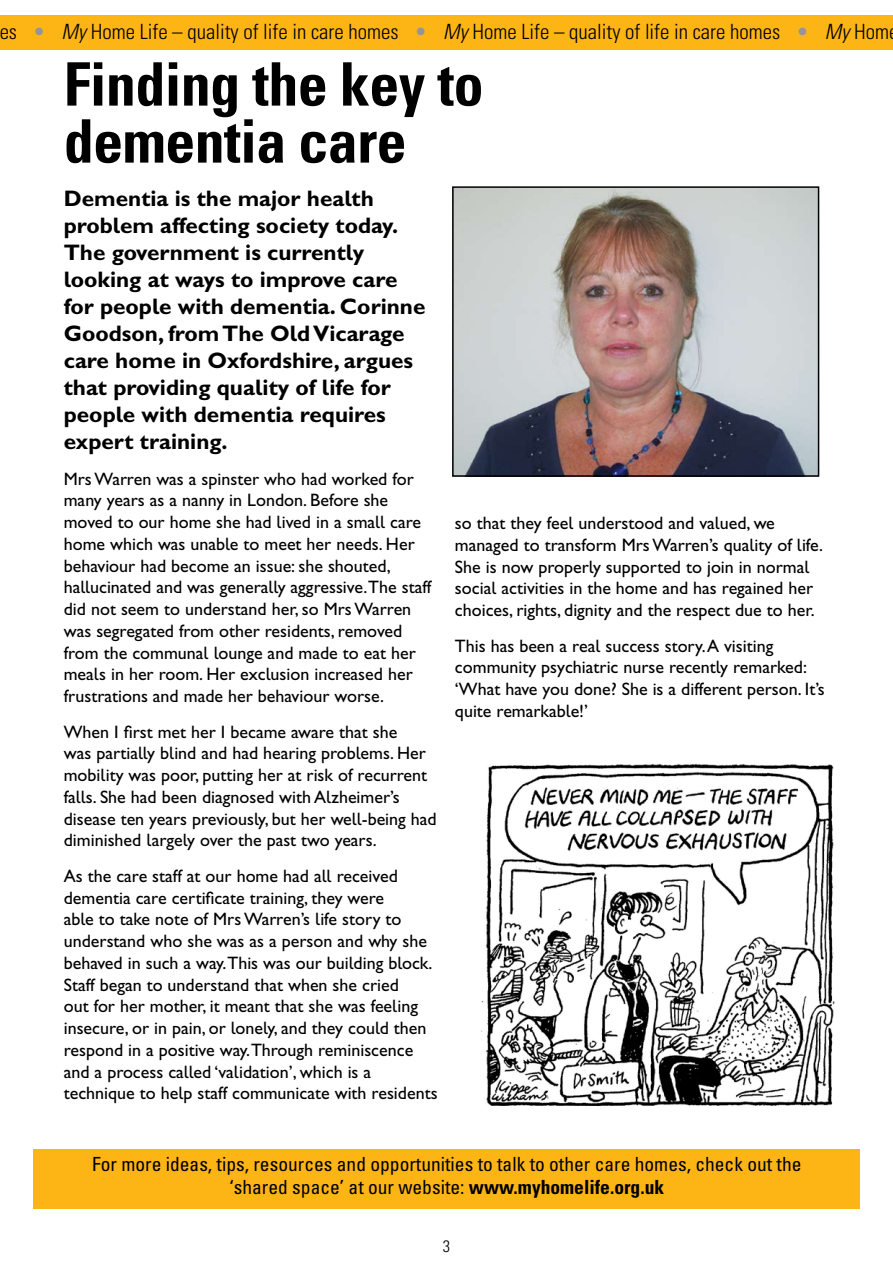
<style>
.page{position:relative;width:893px;height:1263px;background:#fff}
.page>*{position:absolute;margin:0;border:0;box-sizing:border-box;transform-origin:0 0}
.t1{font:700 condensed 60px/57px "Univers";letter-spacing:-.01em;color:#000}
.t2{font:22.5px/27px "Gill Sans Hta Bold Plain";color:#000}
.t3{font:300 condensed 21px "Univers";color:#000}
.t4{font:condensed 19.5px/23.4px "Univers LT";color:#000;text-align:center}
.t5{font:18px/21.8px "Gill Sans Hta";color:#000}
.t6{font:300 condensed 16.5px "Univers";color:#000}
.s1{font-family:"Univers LT";font-weight:400;font-stretch:normal;color:#939598}
.s2{font-style:italic}
.s3{font-weight:700}
</style>
<div class="page">
<div style="left:0;top:15px;width:893px;height:34px;background:#fdb415"></div>
<div style="left:34px;top:1149px;width:826px;height:60px;background:#fdb415"></div>
<img style="left:455px;top:189px;width:361px;height:285px">
<div style="left:452px;top:186px;width:367px;height:291px;border:2px solid #000"></div>
<img style="left:481px;top:763px;width:354px;height:343px">
<p class="t3" style="left:-1px;top:19px;width:891px">es <span class="s1">•</span> <span class="s2">My</span> Home Life – quality of life in care homes <span class="s1">•</span> <span class="s2">My</span> Home Life – quality of life in care homes <span class="s1">•</span> <span class="s2">My</span> Hom</p>
<h1 class="t1" style="left:64px;top:55px;width:421px">Finding the key to dementia care</h1>
<p class="t2" style="left:64px;top:185px;width:363px">Dementia is the major health problem affecting society today.<br>The government is currently looking at ways to improve care for people with dementia. Corinne<br>Goodson, from The Old Vicarage care home in Oxfordshire, argues that providing quality of life for people with dementia requires expert training.</p>
<p class="t5" style="left:64px;top:468px;width:369px">Mrs Warren was a spinster who had worked for many years as a nanny in London. Before she moved to our home she had lived in a small care home which was unable to meet her needs. Her behaviour had become an issue: she shouted, hallucinated and was generally aggressive.The staff did not seem to understand her, so Mrs Warren was segregated from other residents, removed from the communal lounge and made to eat her meals in her room. Her exclusion increased her frustrations and made her behaviour worse.</p>
<p class="t5" style="left:64px;top:721px;width:375px">When I first met her I became aware that she<br>was partially blind and had hearing problems. Her mobility was poor, putting her at risk of recurrent falls. She had been diagnosed with Alzheimer’s disease ten years previously, but her well-being had diminished largely over the past two years.</p>
<p class="t5" style="left:64px;top:865px;width:375px">As the care staff at our home had all received dementia care certificate training, they were<br>able to take note of Mrs Warren’s life story to understand who she was as a person and why she behaved in such a way.This was our building block.<br>Staff began to understand that when she cried<br>out for her mother, it meant that she was feeling insecure, or in pain, or lonely, and they could then respond in a positive way.Through reminiscence and a process called ‘validation’, which is a technique to help staff communicate with residents</p>
<p class="t5" style="left:455px;top:512px;width:370px">so that they feel understood and valued, we managed to transform Mrs Warren’s quality of life.<br>She is now properly supported to join in normal social activities in the home and has regained her choices, rights, dignity and the respect due to her.</p>
<p class="t5" style="left:455px;top:634px;width:371px">This has been a real success story. A visiting community psychiatric nurse recently remarked: ‘What have you done? She is a different person. It’s quite remarkable!’</p>
<p class="t4" style="left:92px;top:1152px;width:711px">For more ideas, tips, resources and opportunities to talk to other care homes, check out the ‘shared space’ at our website: <span class="s3">www.myhomelife.org.uk</span></p>
<p class="t6" style="left:443px;top:1236px;width:9px">3</p>
</div>
